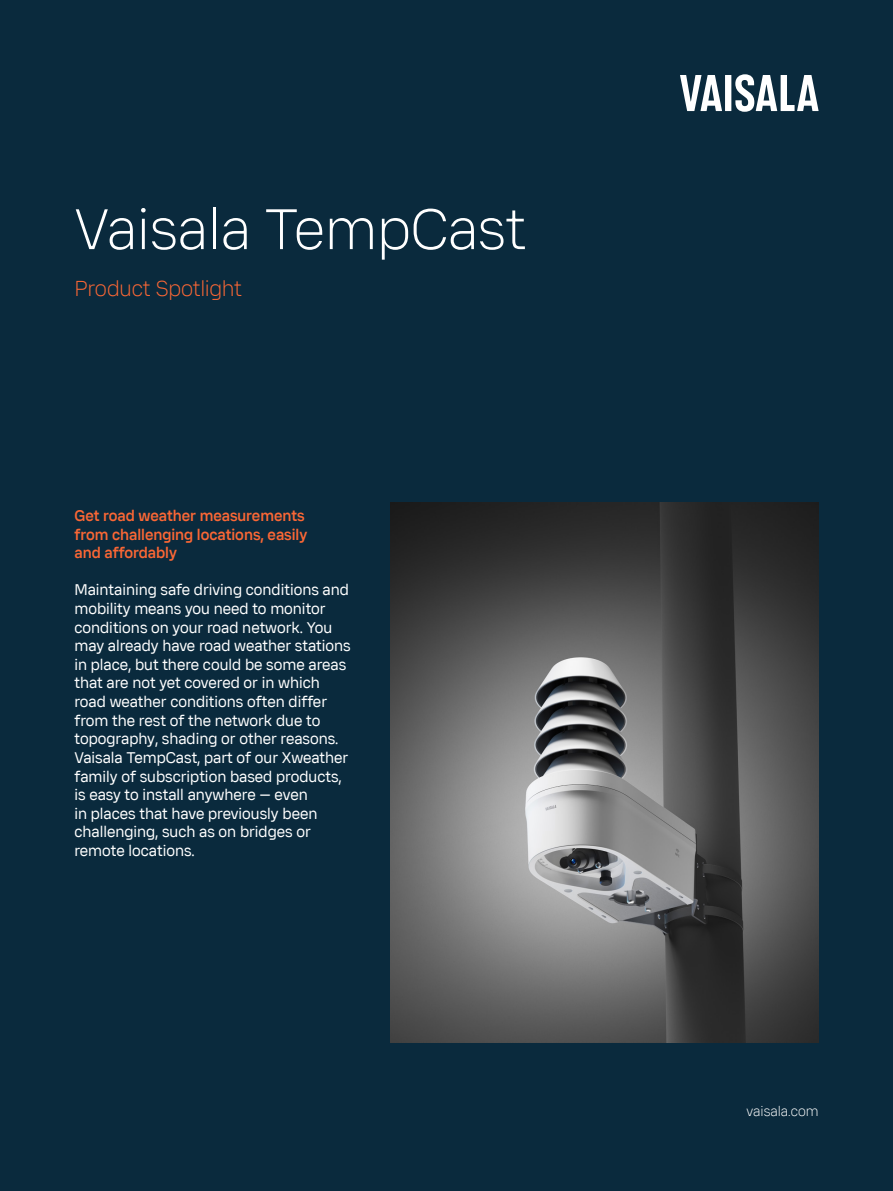
<style>
.page{position:relative;width:893px;height:1191px;background:#0a2a3d}
.page>*{position:absolute;margin:0;border:0;box-sizing:border-box;transform-origin:0 0}
.Headline_H3{font:300 55.5px "Vaisala Sans Beta 01";color:#fff}
.Doc_Type{font:300 21px "Vaisala Sans Beta 01";letter-spacing:-.015em;color:#fb6735}
.Body{font:15px/18.6px "Vaisala Sans Beta 01";color:#fff}
.Subheading{font:500 15px/18.6px "Vaisala Sans Beta 01";color:#fb6735}
.t1{font:300 13.5px "Vaisala Sans Beta 01";color:#fff}
</style>
<div class="page">
<svg style="left:680px;top:75px;width:42px;height:36px"></svg>
<div style="left:725px;top:75px;width:6px;height:36px;background:#fff"></div>
<svg style="left:735px;top:74px;width:84px;height:38px"></svg>
<img style="left:391px;top:502px;width:428px;height:540px">
<p class="Headline_H3" style="left:74px;top:195px;width:453px">Vaisala TempCast</p>
<p class="Doc_Type" style="left:74px;top:275px;width:169px">Product Spotlight</p>
<p class="Subheading" style="left:74px;top:506px;width:234px">Get road weather measurements from challenging locations, easily and affordably</p>
<p class="Body" style="left:74px;top:580px;width:278px">Maintaining safe driving conditions and mobility means you need to monitor conditions on your road network. You may already have road weather stations in place, but there could be some areas that are not yet covered or in which road weather conditions often differ from the rest of the network due to topography, shading or other reasons.<br>Vaisala TempCast, part of our Xweather family of subscription based products, is easy to install anywhere — even<br>in places that have previously been challenging, such as on bridges or remote locations.</p>
<p class="t1" style="left:746px;top:1103px;width:74px">vaisala.com</p>
</div>
